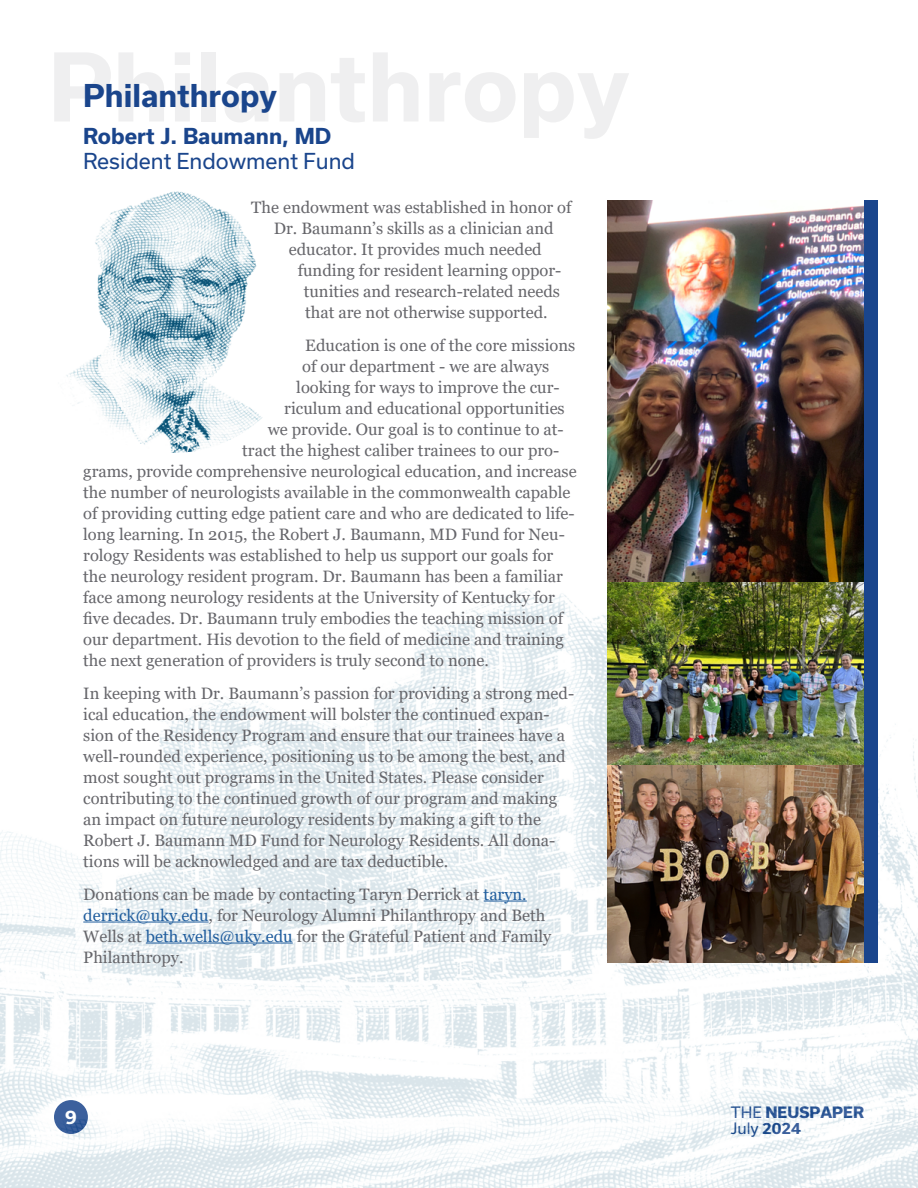
<style>
.page{position:relative;width:918px;height:1188px;background:#fff}
.page>*{position:absolute;margin:0;border:0;box-sizing:border-box;transform-origin:0 0}
.t1{font:700 30px "Usual";color:#1a458c}
.t2{font:21px "Usual";color:#1a458c}
.t3{font:700 21px "Usual";color:#1a458c}
.t4{font:700 18px "Usual";color:#fff}
.t5{font:16.5px/21px "Georgia";color:#66666b}
.t6{font:800 15px/16.2px "Usual";color:#1a458c}
.s1{color:#215e9e}
.s2{font-weight:400}
.s3{font-weight:700}
</style>
<div class="page">
<img style="left:0;top:550px;width:918px;height:638px">
<hr style="left:484px;top:901px;width:43px;height:1px;background:#215e9e">
<hr style="left:83px;top:922px;width:126px;height:1px;background:#215e9e">
<hr style="left:146px;top:943px;width:147px;height:1px;background:#215e9e">
<img style="left:608px;top:200px;width:256px;height:763px">
<div style="left:864px;top:200px;width:14px;height:763px;background:#1a458c"></div>
<img style="left:66px;top:191px;width:197px;height:262px">
<h1 class="t1" style="left:83px;top:79px;width:195px">Philanthropy</h1>
<p class="t3" style="left:83px;top:124px;width:250px">Robert J. Baumann, MD</p>
<p class="t2" style="left:83px;top:149px;width:273px">Resident Endowment Fund</p>
<p class="t5" style="left:251px;top:197px;width:322px">The endowment was established in honor of</p>
<p class="t5" style="left:274px;top:218px;width:281px">Dr. Baumann’s skills as a clinician and</p>
<p class="t5" style="left:289px;top:239px;width:254px">educator. It provides much needed</p>
<p class="t5" style="left:298px;top:260px;width:265px">funding for resident learning oppor-</p>
<p class="t5" style="left:304px;top:281px;width:258px">tunities and research-related needs</p>
<p class="t5" style="left:305px;top:302px;width:244px">that are not otherwise supported.</p>
<p class="t5" style="left:305px;top:335px;width:272px">Education is one of the core missions</p>
<p class="t5" style="left:302px;top:356px;width:248px">of our department - we are always</p>
<p class="t5" style="left:296px;top:377px;width:265px">looking for ways to improve the cur-</p>
<p class="t5" style="left:284px;top:398px;width:282px">riculum and educational opportunities</p>
<p class="t5" style="left:268px;top:419px;width:298px">we provide. Our goal is to continue to at-</p>
<p class="t5" style="left:242px;top:440px;width:319px">tract the highest caliber trainees to our pro-</p>
<p class="t5" style="left:83px;top:461px;width:495px">grams, provide comprehensive neurological education, and increase</p>
<p class="t5" style="left:83px;top:482px;width:489px">the number of neurologists available in the commonwealth capable</p>
<p class="t5" style="left:83px;top:503px;width:493px">of providing cutting edge patient care and who are dedicated to life-</p>
<p class="t5" style="left:83px;top:524px;width:483px">long learning. In 2015, the Robert J. Baumann, MD Fund for Neu-</p>
<p class="t5" style="left:83px;top:545px;width:472px">rology Residents was established to help us support our goals for</p>
<p class="t5" style="left:83px;top:566px;width:481px">the neurology resident program. Dr. Baumann has been a familiar</p>
<p class="t5" style="left:83px;top:587px;width:473px">face among neurology residents at the University of Kentucky for</p>
<p class="t5" style="left:83px;top:608px;width:481px">five decades. Dr. Baumann truly embodies the teaching mission of</p>
<p class="t5" style="left:83px;top:629px;width:482px">our department. His devotion to the field of medicine and training</p>
<p class="t5" style="left:83px;top:650px;width:407px">the next generation of providers is truly second to none.</p>
<p class="t5" style="left:83px;top:683px;width:493px">In keeping with Dr. Baumann’s passion for providing a strong med&shy;ical education, the endowment will bolster the continued expan&shy;sion of the Residency Program and ensure that our trainees have a well-rounded experience, positioning us to be among the best, and most sought out programs in the United States. Please consider contributing to the continued growth of our program and making an impact on future neurology residents by making a gift to the Robert J. Baumann MD Fund for Neurology Residents. All dona&shy;tions will be acknowledged and are tax deductible.</p>
<p class="t5" style="left:83px;top:884px;width:470px">Donations can be made by contacting Taryn Derrick at <span class="s1">taryn. derrick@uky.edu</span>, for Neurology Alumni Philanthropy and Beth Wells at <span class="s1">beth.wells@uky.edu</span> for the Grateful Patient and Family Philanthropy.</p>
<p class="t4" style="left:65px;top:1107px;width:13px">9</p>
<p class="t6" style="left:731px;top:1104px;width:135px"><span class="s2">THE</span> NEUSPAPER<br><span class="s2">July</span> <span class="s3">2024</span></p>
</div>
